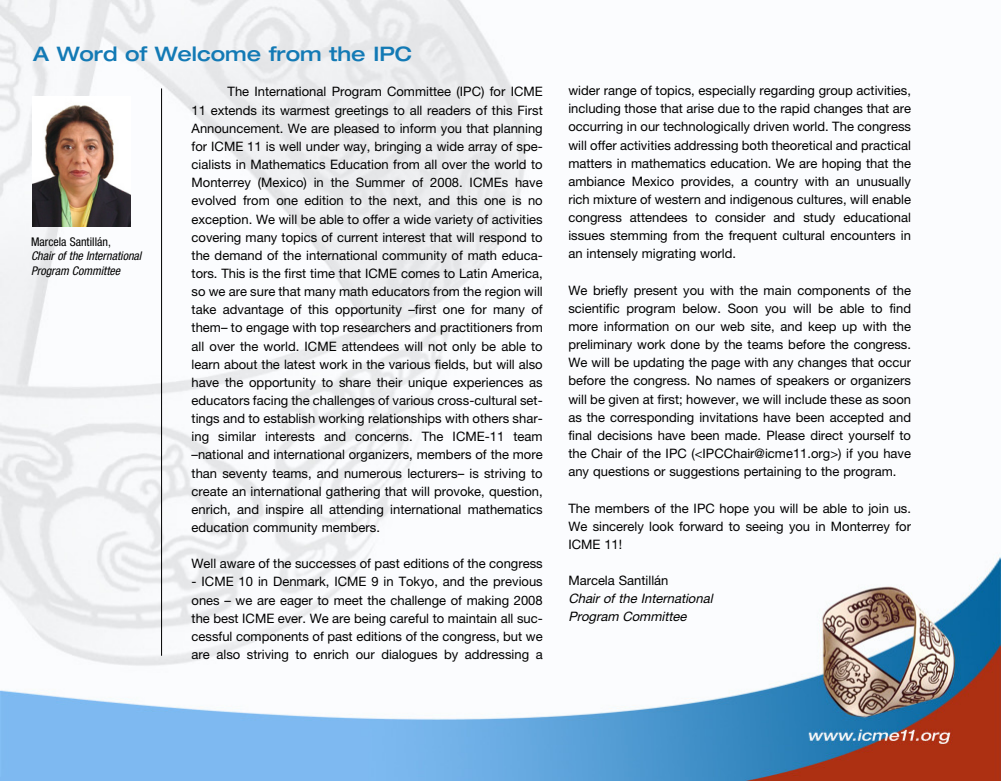
<style>
.page{position:relative;width:1001px;height:781px;background:#fff}
.page>*{position:absolute;margin:0;border:0;box-sizing:border-box;transform-origin:0 0}
.t1{font:500 expanded 20px "Helvetica Neue";color:#137ab5}
.t2{font:13px/18.1px "Ro Helvetica Roman";color:#000;text-align:justify}
.t3{font:italic 13px/18.1px "Ro Helvetica Roman";color:#000}
.t4{font:italic condensed 12px/14.4px "Helvetica Neue";color:#000}
.t5{font:condensed 12px "Helvetica Neue";color:#000}
</style>
<div class="page">
<img style="left:0;top:0;width:1000px;height:780px">
<img style="left:32px;top:96px;width:98px;height:130px">
<hr style="left:161px;top:88px;width:1px;height:567px;background:#000">
<h1 class="t1" style="left:33px;top:47px;width:380px">A Word of Welcome from the IPC</h1>
<p class="t5" style="left:31px;top:237px;width:81px">Marcela Santillán,</p>
<p class="t4" style="left:31px;top:250px;width:112px">Chair of the International<br>Program Committee</p>
<p class="t2" style="left:191px;top:83px;width:353px;text-indent:36px">The International Program Committee (IPC) for ICME 11 extends its warmest greetings to all readers of this First Announcement. We are pleased to inform you that planning for ICME 11 is well under way, bringing a wide array of spe&shy;cialists in Mathematics Education from all over the world to Monterrey (Mexico) in the Summer of 2008. ICMEs have evolved from one edition to the next, and this one is no exception. We will be able to offer a wide variety of activities covering many topics of current interest that will respond to the demand of the international community of math educa&shy;tors. This is the first time that ICME comes to Latin America, so we are sure that many math educators from the region will take advantage of this opportunity –first one for many of them– to engage with top researchers and practitioners from all over the world. ICME attendees will not only be able to learn about the latest work in the various fields, but will also have the opportunity to share their unique experiences as educators facing the challenges of various cross-cultural set&shy;tings and to establish working relationships with others shar&shy;ing similar interests and concerns. The ICME-11 team –national and international organizers, members of the more than seventy teams, and numerous lecturers– is striving to create an international gathering that will provoke, question, enrich, and inspire all attending international mathematics education community members.</p>
<p class="t2" style="left:191px;top:554px;width:352px">Well aware of the successes of past editions of the congress</p>
<p class="t2" style="left:191px;top:572px;width:352px">- ICME 10 in Denmark, ICME 9 in Tokyo, and the previous ones – we are eager to meet the challenge of making 2008 the best ICME ever. We are being careful to maintain all suc&shy;cessful components of past editions of the congress, but we are also striving to enrich our dialogues by addressing a</p>
<p class="t2" style="left:568px;top:81px;width:344px">wider range of topics, especially regarding group activities, including those that arise due to the rapid changes that are occurring in our technologically driven world. The congress will offer activities addressing both theoretical and practical matters in mathematics education. We are hoping that the ambiance Mexico provides, a country with an unusually rich mixture of western and indigenous cultures, will enable congress attendees to consider and study educational issues stemming from the frequent cultural encounters in an intensely migrating world.</p>
<p class="t2" style="left:568px;top:281px;width:344px">We briefly present you with the main components of the scientific program below. Soon you will be able to find more information on our web site, and keep up with the preliminary work done by the teams before the congress.<br>We will be updating the page with any changes that occur before the congress. No names of speakers or organizers will be given at first; however, we will include these as soon as the corresponding invitations have been accepted and final decisions have been made. Please direct yourself to the Chair of the IPC (&lt;IPCChair@icme11.org&gt;) if you have any questions or suggestions pertaining to the program.</p>
<p class="t2" style="left:568px;top:498px;width:344px">The members of the IPC hope you will be able to join us.<br>We sincerely look forward to seeing you in Monterrey for ICME 11!</p>
<p class="t2" style="left:568px;top:571px;width:102px">Marcela Santillán</p>
<p class="t3" style="left:568px;top:589px;width:149px">Chairofthe International<br>Program Committee</p>
</div>
